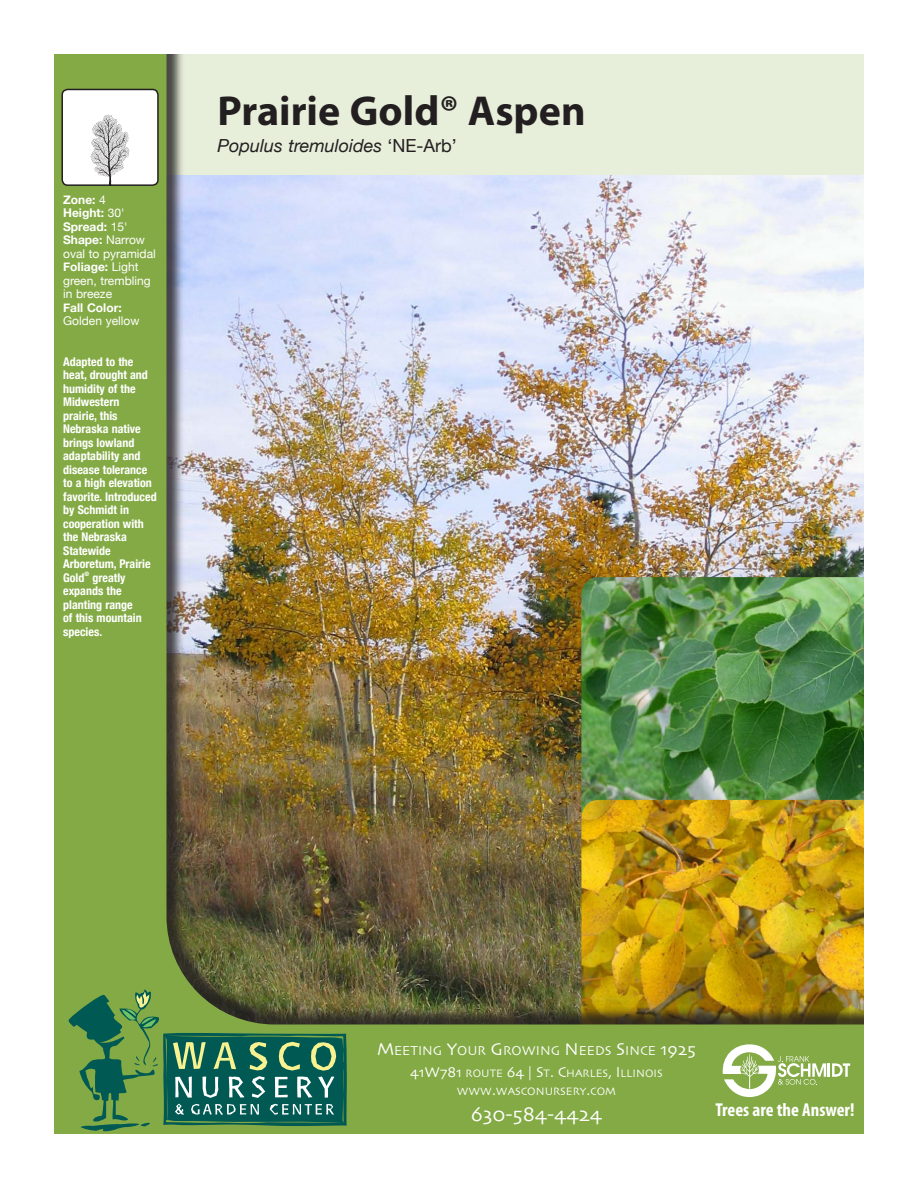
<style>
.page{position:relative;width:918px;height:1188px;background:#fff}
.page>*{position:absolute;margin:0;border:0;box-sizing:border-box;transform-origin:0 0}
.t1{font:700 42px "Myriad Pro";color:#231f20}
.t2{font:21px "Skia";color:#fff}
.t3{font:700 condensed 18.75px "Myriad Pro";color:#fff}
.t4{font:italic 18px "Helvetica Neue";color:#231f20}
.t5{font:13.5px "Skia";color:#fff}
.t6{font:700 condensed 12px/13.5px "Helvetica Neue";color:#fff}
.t7{font:12px/13.5px "Helvetica Neue";color:#fff}
.t8{font:700 12px "Helvetica Neue";color:#fff}
.t9{font:11.25px/18px "Skia";color:#fff;text-align:center}
.t10{font:700 condensed 6px "Helvetica Neue";color:#fff}
.s1{font-weight:700}
.s2{font-style:normal}
.s3{font-size:18px}
.s4{font-size:15px}
</style>
<div class="page">
<img style="left:54px;top:54px;width:810px;height:1080px">
<div style="left:62px;top:89px;width:96px;height:96px;background:#fff;border-radius:5px"></div>
<img style="left:90px;top:114px;width:40px;height:69px">
<div style="left:61px;top:89px;width:98px;height:97px;border:2px solid #231f20;border-radius:5px"></div>
<svg style="left:722px;top:1044px;width:128px;height:53px"></svg>
<svg style="left:66px;top:989px;width:281px;height:143px;background:#4d8252"></svg>
<p class="t7" style="left:63px;top:193px;width:94px"><span class="s1">Zone:</span> 4<br><span class="s1">Height:</span> 30'<br><span class="s1">Spread:</span> 15'<br><span class="s1">Shape:</span> Narrow oval to pyramidal<br><span class="s1">Foliage:</span> Light green, trembling in breeze</p>
<p class="t8" style="left:63px;top:300px;width:60px">Fall Color:</p>
<p class="t7" style="left:63px;top:314px;width:78px">Golden yellow</p>
<p class="t6" style="left:63px;top:355px;width:95px">Adapted to the heat, drought and humidity of the<br>Midwestern<br>prairie, this<br>Nebraska native brings lowland adaptability and disease tolerance to a high elevation favorite. Introduced by Schmidt in cooperation with the Nebraska<br>Statewide<br>Arboretum, Prairie<br>Gold</p>
<p class="t10" style="left:85px;top:571px;width:6px">®</p>
<p class="t6" style="left:63px;top:571px;width:80px;text-indent:29px">greatly expands the planting range of this mountain species.</p>
<h1 class="t1" style="left:218px;top:84px;width:370px">Prairie Gold® Aspen</h1>
<h3 class="t4" style="left:218px;top:135px;width:241px">Populus tremuloides <span class="s2">‘NE-Arb’</span></h3>
<p class="t5" style="left:377px;top:1042px;width:320px"><span class="s3">M</span>EETING <span class="s3">Y</span>OUR <span class="s3">G</span> ROWING <span class="s3">N</span> EEDS <span class="s3">S</span>INCE <span class="s3">1925</span></p>
<p class="t9" style="left:410px;top:1065px;width:254px"><span class="s4">41W781</span> ROUTE <span class="s4">64 | S</span>T<span class="s4">. C</span>HARLES<span class="s4">, I</span> LLINOIS<br>WWW<span class="s4">.</span>WASCONURSERY<span class="s4">.</span>COM</p>
<h2 class="t2" style="left:471px;top:1101px;width:133px">630-584-4424</h2>
<h3 class="t3" style="left:715px;top:1098px;width:141px">Trees are the Answer!</h3>
</div>
